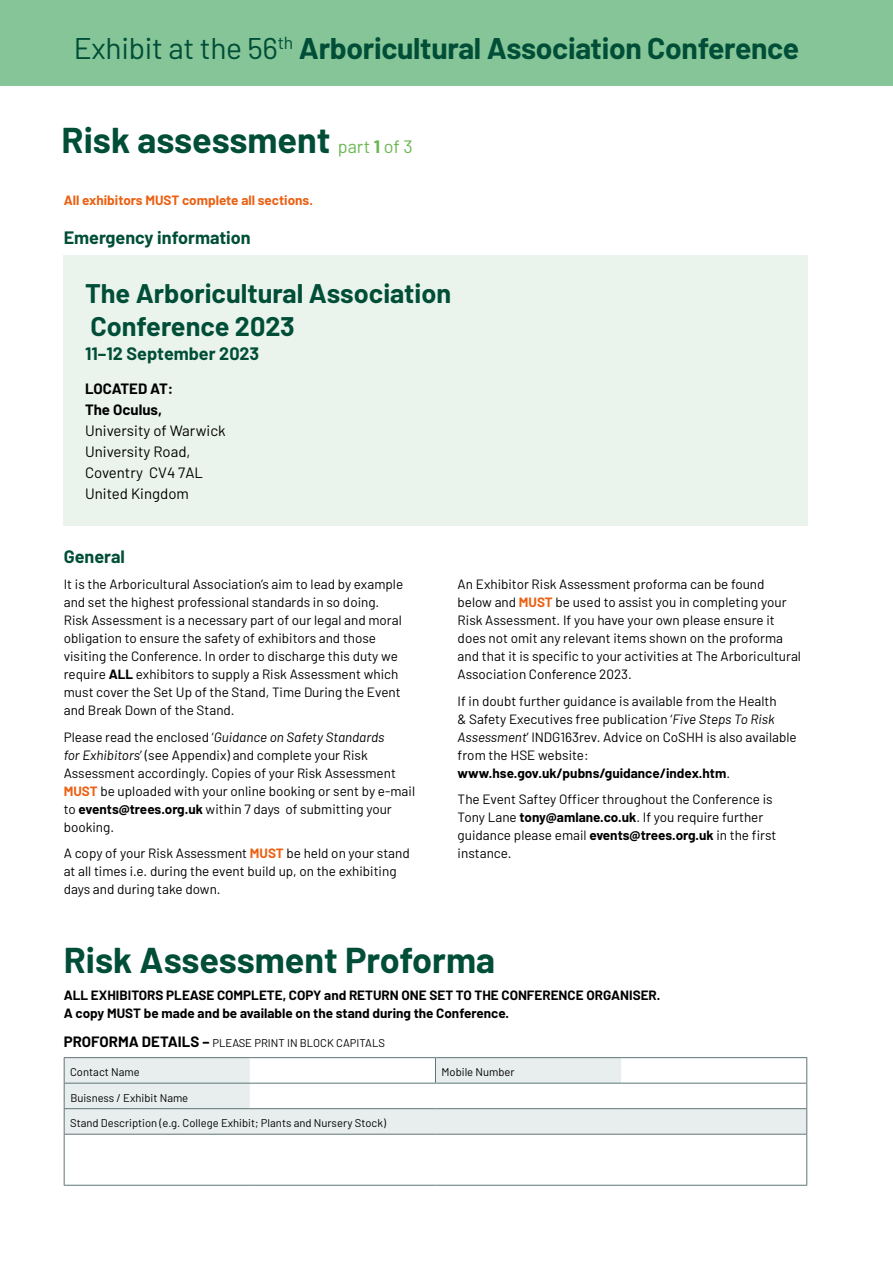
<style>
.page{position:relative;width:893px;height:1263px;background:#fff}
.page>*{position:absolute;margin:0;border:0;box-sizing:border-box;transform-origin:0 0}
.t1{font:700 36px "Barlow";color:#004e37}
.t2{font:700 30px "Barlow";letter-spacing:-.01em;color:#004e37}
.t3{font:700 27px/32.4px "Barlow";color:#004e37}
.t4{font:700 18px "Barlow";color:#004e37}
.t5{font:15px/21px "Barlow";color:#000}
.t6{font:700 15px/21px "Barlow";color:#000}
.t7{font:13.5px/18px "Barlow";color:#000}
.t8{font:700 13.5px/18px "Barlow";color:#000}
.t9{font:700 13.5px "Barlow";color:#eb6012}
.t10{font:11.25px "Barlow";color:#000}
.s1{font-weight:400}
.s2{font-weight:400;font-size:18px;color:#6ab651}
.s3{font-size:18px;color:#6ab651}
.s4{font-weight:700}
.s5{font-style:italic}
.s6{font-weight:700;color:#eb6012}
.s7{font-weight:700;font-size:15px}
</style>
<div class="page">
<svg style="left:65px;top:1058px;width:741px;height:76px;fill:#e8eeed"></svg>
<hr style="left:64px;top:1057px;width:186px;height:1px;background:#5f7577">
<hr style="left:435px;top:1057px;width:186px;height:1px;background:#5f7577">
<hr style="left:64px;top:1083px;width:186px;height:1px;background:#5f7577">
<hr style="left:435px;top:1083px;width:186px;height:1px;background:#5f7577">
<hr style="left:250px;top:1057px;width:185px;height:1px;background:#5f7577">
<svg style="left:435px;top:1058px;width:1px;height:25px"></svg>
<hr style="left:250px;top:1083px;width:185px;height:1px;background:#5f7577">
<hr style="left:64px;top:1108px;width:186px;height:1px;background:#5f7577">
<hr style="left:250px;top:1108px;width:185px;height:1px;background:#5f7577">
<hr style="left:435px;top:1108px;width:186px;height:1px;background:#5f7577">
<hr style="left:621px;top:1108px;width:186px;height:1px;background:#5f7577">
<svg style="left:64px;top:1058px;width:1px;height:76px"></svg>
<hr style="left:64px;top:1134px;width:186px;height:1px;background:#5f7577">
<hr style="left:64px;top:1134px;width:1px;height:51px;background:#5f7577">
<hr style="left:250px;top:1134px;width:185px;height:1px;background:#5f7577">
<hr style="left:435px;top:1134px;width:186px;height:1px;background:#5f7577">
<hr style="left:621px;top:1134px;width:186px;height:1px;background:#5f7577">
<hr style="left:806px;top:1134px;width:1px;height:51px;background:#5f7577">
<hr style="left:64px;top:1185px;width:186px;height:1px;background:#5f7577">
<hr style="left:250px;top:1185px;width:185px;height:1px;background:#5f7577">
<hr style="left:435px;top:1185px;width:186px;height:1px;background:#5f7577">
<hr style="left:621px;top:1185px;width:186px;height:1px;background:#5f7577">
<hr style="left:621px;top:1057px;width:186px;height:1px;background:#5f7577">
<svg style="left:806px;top:1058px;width:1px;height:76px"></svg>
<hr style="left:621px;top:1083px;width:186px;height:1px;background:#5f7577">
<div style="left:64px;top:255px;width:744px;height:270px;background:#eaf4ec"></div>
<div style="left:0;top:0;width:893px;height:85px;background:#85c597"></div>
<h2 class="t2" style="left:74px;top:26px;width:727px"><span class="s1">Exhibit at the 56</span><sup>th</sup> Arboricultural Association Conference</h2>
<h1 class="t1" style="left:62px;top:113px;width:353px">Risk assessment <span class="s2">part</span> <span class="s3">1</span> <span class="s2">of 3</span></h1>
<p class="t9" style="left:64px;top:190px;width:251px">All exhibitors MUST complete all sections.</p>
<h3 class="t4" style="left:64px;top:224px;width:188px">Emergency information</h3>
<h3 class="t3" style="left:85px;top:275px;width:368px">The Arboricultural Association<br>Conference 2023</h3>
<h3 class="t4" style="left:85px;top:340px;width:176px">11–12 September 2023</h3>
<p class="t6" style="left:85px;top:376px;width:90px">LOCATED AT:<br>The Oculus,</p>
<p class="t5" style="left:85px;top:418px;width:142px">University of Warwick<br>University Road,<br>Coventry CV4 7AL<br>United Kingdom</p>
<h3 class="t4" style="left:64px;top:543px;width:63px">General</h3>
<p class="t7" style="left:64px;top:574px;width:341px">It is the Arboricultural Association’s aim to lead by example and set the highest professional standards in so doing.<br>Risk Assessment is a necessary part of our legal and moral obligation to ensure the safety of exhibitors and those visiting the Conference. In order to discharge this duty we require <span class="s4">ALL</span> exhibitors to supply a Risk Assessment which must cover the Set Up of the Stand, Time During the Event and Break Down of the Stand.</p>
<p class="t7" style="left:64px;top:727px;width:353px">Please read the enclosed ‘<span class="s5">Guidance on Safety Standards<br>for Exhibitors</span>’ (see Appendix) and complete your Risk Assessment accordingly. Copies of your Risk Assessment <span class="s6">MUST</span> be uploaded with your online booking or sent by e-mail to <span class="s4">events@trees.org.uk</span> within 7 days of submitting your booking.</p>
<p class="t7" style="left:64px;top:843px;width:347px">A copy of your Risk Assessment <span class="s6">MUST</span> be held on your stand at all times i.e. during the event build up, on the exhibiting days and during take down.</p>
<p class="t7" style="left:458px;top:574px;width:345px">An Exhibitor Risk Assessment proforma can be found below and <span class="s6">MUST</span> be used to assist you in completing your Risk Assessment. If you have your own please ensure it does not omit any relevant items shown on the proforma and that it is specific to your activities at The Arboricultural Association Conference 2023.</p>
<p class="t7" style="left:458px;top:691px;width:341px">If in doubt further guidance is available from the Health<br>&amp; Safety Executives free publication ‘<span class="s5">Five Steps To Risk Assessment</span>’ INDG163rev. Advice on CoSHH is also available from the HSE website: <span class="s4">www.hse.gov.uk/pubns/guidance/index.htm</span>.</p>
<p class="t7" style="left:458px;top:789px;width:320px">The Event Saftey Officer throughout the Conference is Tony Lane <span class="s4">tony@amlane.co.uk</span>. If you require further guidance please email <span class="s4">events@trees.org.uk</span> in the first instance.</p>
<h1 class="t1" style="left:64px;top:933px;width:433px">Risk Assessment Proforma</h1>
<p class="t8" style="left:64px;top:984px;width:598px">ALL EXHIBITORS PLEASE COMPLETE, COPY and RETURN ONE SET TO THE CONFERENCE ORGANISER.<br>A copy MUST be made and be available on the stand during the Conference.</p>
<p class="t10" style="left:64px;top:1035px;width:323px"><span class="s7">PROFORMA DETAILS –</span> PLEASE PRINT IN BLOCK CAPITALS</p>
<p class="t10" style="left:70px;top:1064px;width:71px">Contact Name</p>
<p class="t10" style="left:441px;top:1064px;width:75px">Mobile Number</p>
<p class="t10" style="left:71px;top:1089px;width:119px">Buisness / Exhibit Name</p>
<p class="t10" style="left:70px;top:1115px;width:317px">Stand Description (e.g. College Exhibit; Plants and Nursery Stock)</p>
</div>
